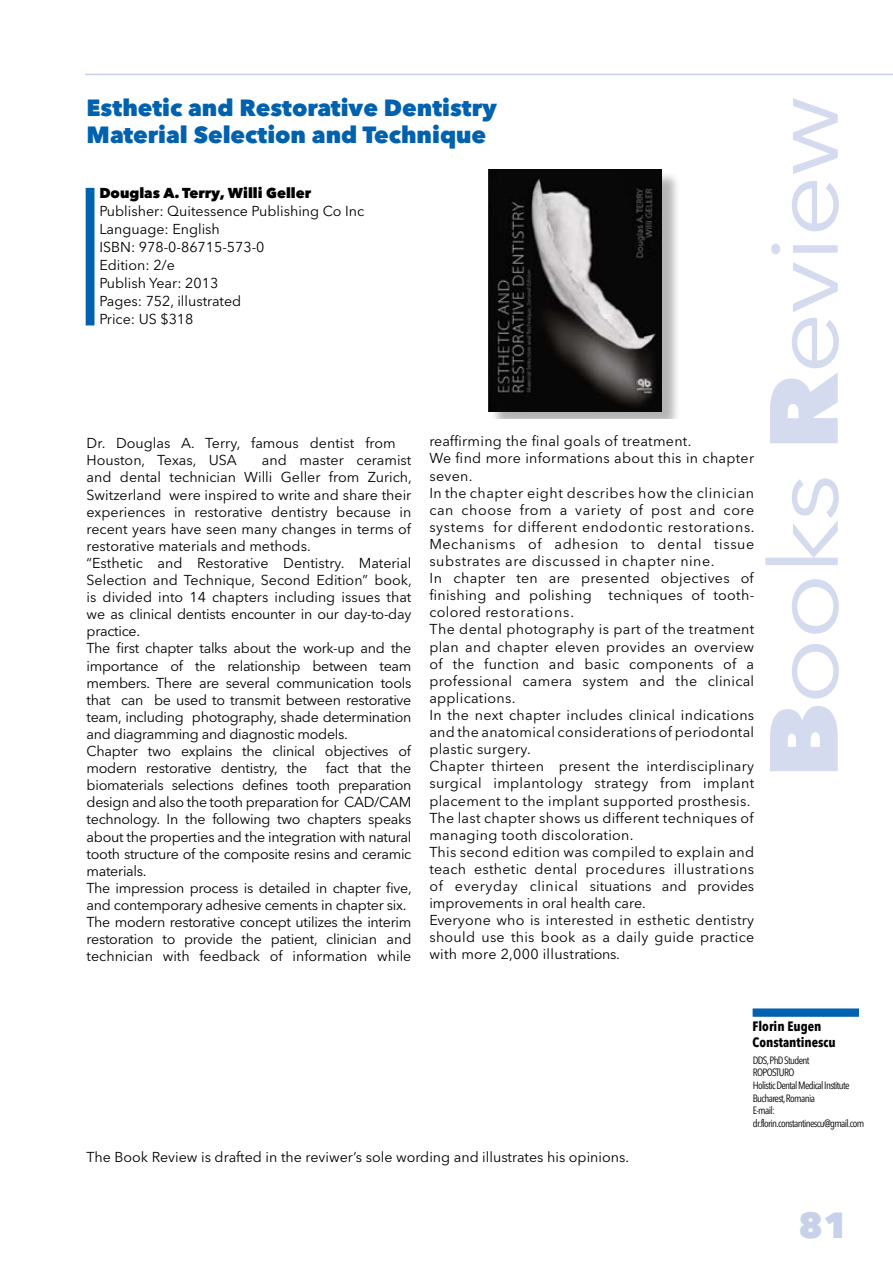
<style>
.page{position:relative;width:893px;height:1263px;background:#fff}
.page>*{position:absolute;margin:0;border:0;box-sizing:border-box;transform-origin:0 0}
.t1{font:95.7px "Avenir Next LT Pro";letter-spacing:-.02em;color:#d4dbef;scale:1.15 1}
.t2{font:800 36px "Avenir Next LT Pro";color:#c7d1ea}
.t3{font:800 23.25px/27.9px "Avenir Next LT Pro";color:#0061af}
.t4{font:14.25px/17.1px "Avenir Next LT Pro";letter-spacing:-.02em;color:#000}
.t5{font:14.25px/17.1px "Avenir Next LT Pro";letter-spacing:.02em;color:#000}
.t6{font:14.25px/18px "Avenir Next LT Pro";color:#000}
.t7{font:800 14.25px "Avenir Next LT Pro";color:#000}
.t8{font:700 condensed 13.5px/16.2px "Avenir Next LT Pro";color:#000}
.t9{font:condensed 10.5px/12.6px "Avenir Next LT Pro";letter-spacing:-.06em;color:#000}
.s1{font-weight:800}
</style>
<div class="page">
<hr style="left:85px;top:74px;width:808px;height:1px;background:#c7d1ea">
<div style="left:490px;top:171px;width:190px;height:248px;background:#000;opacity:.3"></div>
<img style="left:489px;top:170px;width:173px;height:241px">
<div style="left:86px;top:188px;width:8px;height:137px;background:#0061af"></div>
<div style="left:753px;top:1008px;width:106px;height:9px;background:#0061af;border:2px solid #0061af"></div>
<h3 class="t3" style="left:87px;top:93px;width:412px">Esthetic and Restorative Dentistry<br>Material Selection and Technique</h3>
<p class="t7" style="left:99px;top:184px;width:213px">Douglas A. Terry, Willi Geller</p>
<p class="t6" style="left:99px;top:202px;width:266px">Publisher: Quitessence Publishing Co Inc<br>Language: English<br>ISBN: 978-0-86715-573-0<br>Edition: 2/e<br>Publish Year: 2013<br>Pages: 752, illustrated<br>Price: US $318</p>
<p class="t6" style="left:87px;top:435px;width:311px;line-height:17.1px">Dr. Douglas A. Terry, famous dentist from<br>Houston, Texas, USA</p>
<p class="t4" style="left:87px;top:452px;width:327px;text-indent:175px">and master ceramist and dental technician Willi Geller from Zurich, Switzerland were inspired to write and share their experiences in restorative dentistry because in recent years have seen many changes in terms of restorative materials and methods.<br>“Esthetic and Restorative Dentistry. Material Selection and Technique, Second Edition” book, is divided into 14 chapters including issues that we as clinical dentists encounter in our day-to-day practice.<br>The first chapter talks about the work-up and the importance of the relationship between team members. There are several communication tools that can be used to transmit between restorative team, including photography, shade determination and diagramming and diagnostic models.<br>Chapter two explains the clinical objectives of modern restorative dentistry, the</p>
<p class="t4" style="left:87px;top:760px;width:327px;text-indent:239px">fact that the biomaterials selections defines tooth preparation design and also the tooth preparation for CAD/CAM technology. In the following two chapters speaks about the properties and the integration with natural tooth structure of the composite resins and ceramic materials.<br>The impression process is detailed in chapter five, and contemporary adhesive cements in chapter six.<br>The modern restorative concept utilizes the interim restoration to provide the patient, clinician and technician with feedback of information while</p>
<p class="t5" style="left:429px;top:433px;width:327px">reaffirming the final goals of treatment.<br>We find more informations about this in chapter seven.<br>In the chapter eight describes how the clinician can choose from a variety of post and core systems for different endodontic restorations.<br>Mechanisms of adhesion to dental tissue substrates are discussed in chapter nine.<br>In chapter ten are presented objectives of finishing and polishing techniques of tooth&shy;colored restorations.<br>The dental photography is part of the treatment plan and chapter eleven provides an overview of the function and basic components of a professional camera system and the clinical applications.<br>In the next chapter includes clinical indications and the anatomical considerations of periodontal plastic surgery.<br>Chapter thirteen present the interdisciplinary surgical implantology strategy from implant placement to the implant supported prosthesis.<br>The last chapter shows us different techniques of managing tooth discoloration.<br>This second edition was compiled to explain and teach esthetic dental procedures illustrations of everyday clinical situations and provides improvements in oral health care.<br>Everyone who is interested in esthetic dentistry should use this book as a daily guide practice with more 2,000 illustrations.</p>
<h1 class="t1" style="left:747px;top:778px;width:595px;rotate:-90deg"><span class="s1">B</span>ooks <span class="s1">R</span>eview</h1>
<p class="t6" style="left:87px;top:1148px;width:544px">The Book Review is drafted in the reviwer’s sole wording and illustrates his opinions.</p>
<p class="t8" style="left:753px;top:1018px;width:85px">Florin Eugen<br>Constantinescu</p>
<p class="t9" style="left:753px;top:1054px;width:113px">DDS,PhD Student<br>ROPOSTURO<br>Holistic Dental Medical Institute<br>Bucharest,Romania<br>E-mail: dr.florin.constantinescu@gmail.com</p>
<h2 class="t2" style="left:798px;top:1203px;width:52px">81</h2>
</div>
